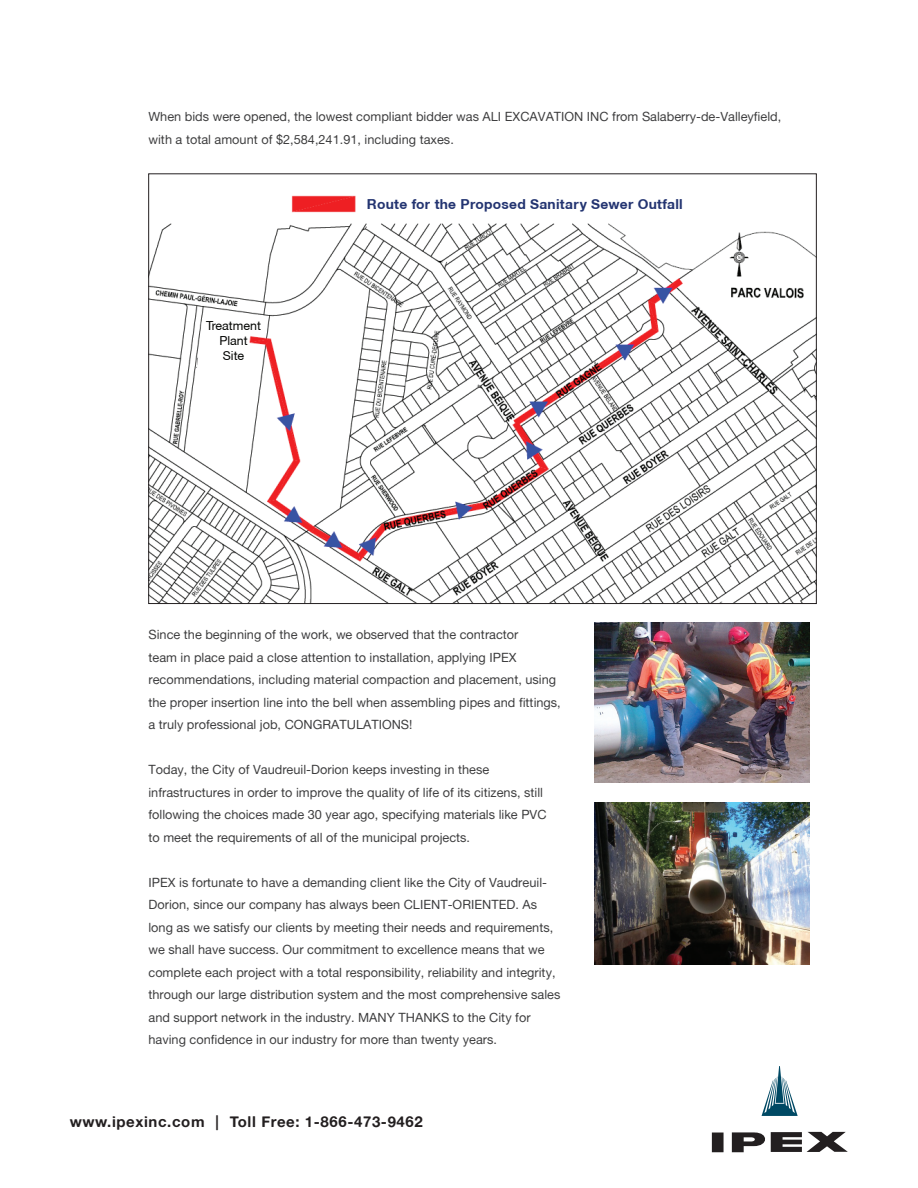
<style>
.page{position:relative;width:918px;height:1188px;background:#fff}
.page>*{position:absolute;margin:0;border:0;box-sizing:border-box;transform-origin:0 0}
.t1{font:15px "Alte Haas Grotesk Bold";letter-spacing:.04em;color:#231f20}
.t2{font:700 13.8px "Helvetica Neue CE";letter-spacing:.02em;color:#233471}
.t3{font:12.75px/22.5px "Alte Haas Grotesk";color:#3e3e3f}
.t4{font:12.45px/14.9px "Helvetica Neue CE";color:#040503;text-align:center}
</style>
<div class="page">
<img style="left:150px;top:195px;width:665px;height:407px">
<div style="left:362px;top:194px;width:338px;height:21px;background:#fff"></div>
<svg style="left:196px;top:321px;width:62px;height:53px"></svg>
<svg style="left:712px;top:1133px;width:12px;height:19px"></svg>
<svg style="left:732px;top:1132px;width:116px;height:20px"></svg>
<svg style="left:762px;top:1066px;width:36px;height:50px"></svg>
<img style="left:594px;top:622px;width:216px;height:161px">
<img style="left:594px;top:802px;width:216px;height:162px">
<p class="t3" style="left:148px;top:106px;width:634px">When bids were opened, the lowest compliant bidder was ALI EXCAVATION INC from Salaberry-de-Valleyfield, with a total amount of $2,584,241.91, including taxes.</p>
<p class="t4" style="left:206px;top:319px;width:56px">Treatment<br>Plant<br>Site</p>
<p class="t2" style="left:367px;top:196px;width:317px">Route for the Proposed Sanitary Sewer Outfall</p>
<p class="t3" style="left:148px;top:623px;width:414px">Since the beginning of the work, we observed that the contractor<br>team in place paid a close attention to installation, applying IPEX recommendations, including material compaction and placement, using the proper insertion line into the bell when assembling pipes and fittings, a truly professional job, CONGRATULATIONS!</p>
<p class="t3" style="left:148px;top:758px;width:400px">Today, the City of Vaudreuil-Dorion keeps investing in these infrastructures in order to improve the quality of life of its citizens, still following the choices made 30 year ago, specifying materials like PVC to meet the requirements of all of the municipal projects.</p>
<p class="t3" style="left:148px;top:871px;width:400px">IPEX is fortunate to have a demanding client like the City of Vaudreuil-<br>Dorion, since our company has always been client</p>
<p class="t3" style="left:448px;top:893px;width:14px">-oriented</p>
<p class="t3" style="left:148px;top:893px;width:413px;text-indent:367px">. As long as we satisfy our clients by meeting their needs and requirements, we shall have success. Our commitment to excellence means that we complete each project with a total responsibility, reliability and integrity, through our large distribution system and the most comprehensive sales and support network in the industry. Many than</p>
<p class="t3" style="left:148px;top:1006px;width:384px;text-indent:284px">ks to the City for having confidence in our industry for more than twenty years.</p>
<p class="t1" style="left:70px;top:1112px;width:355px">www.ipexinc.com | Toll Free: 1-866-473-9462</p>
</div>
